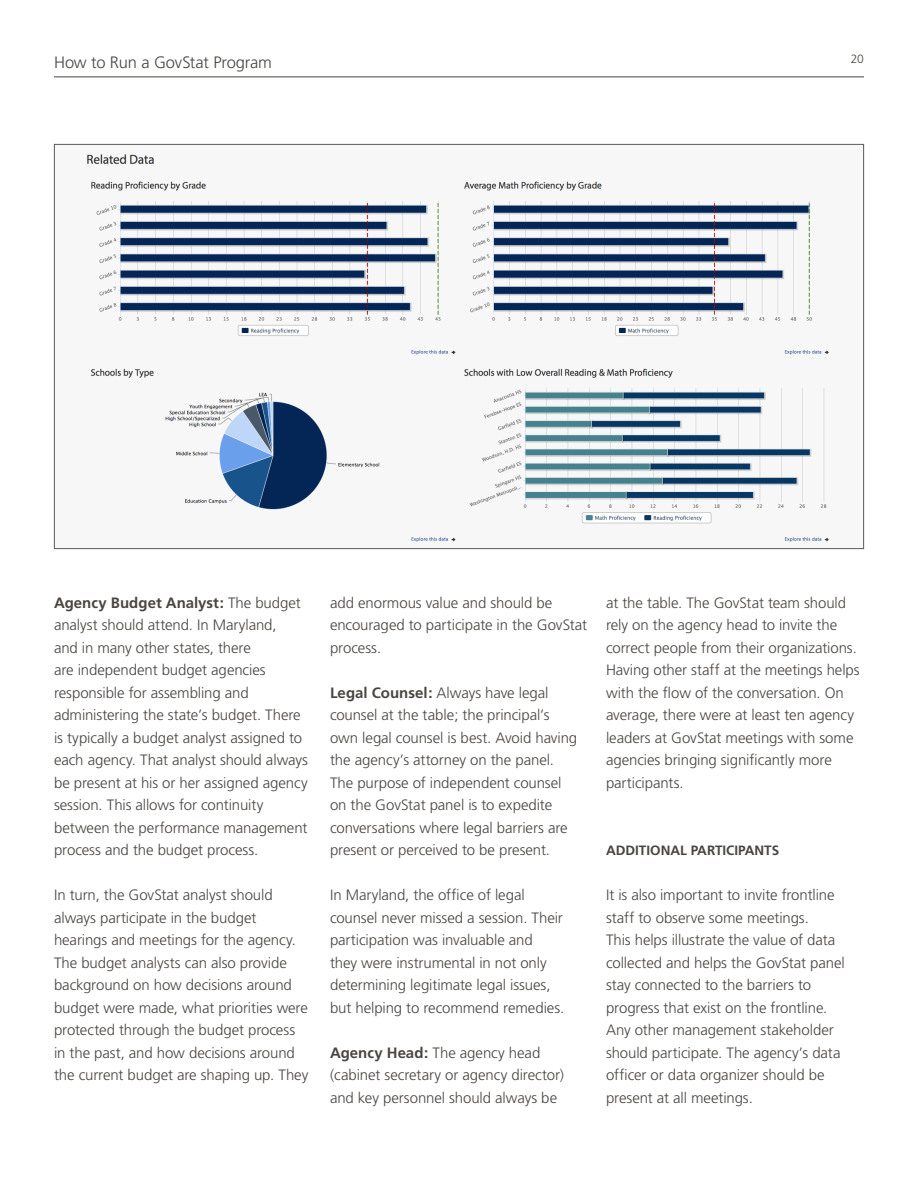
<style>
.page{position:relative;width:918px;height:1188px;background:#fff}
.page>*{position:absolute;margin:0;border:0;box-sizing:border-box;transform-origin:0 0}
.t1{font:300 16.5px "Frutiger";letter-spacing:-.015em;color:#494541}
.t2{font:300 15px/22.5px "Frutiger";letter-spacing:-.005em;color:#494541}
.t3{font:700 13.5px "Frutiger";color:#494541}
.t4{font:300 12px "Frutiger";color:#494541}
.s1{font-weight:700}
</style>
<div class="page">
<img style="left:86px;top:154px;width:743px;height:388px">
<hr style="left:54px;top:76px;width:810px;height:1px;background:#494541">
<p class="t1" style="left:54px;top:52px;width:219px">How to Run a GovStat Program</p>
<p class="t4" style="left:851px;top:52px;width:15px">20</p>
<p class="t2" style="left:54px;top:591px;width:256px"><span class="s1">Agency Budget Analyst:</span> The budget analyst should attend. In Maryland,<br>and in many other states, there<br>are independent budget agencies responsible for assembling and administering the state’s budget. There is typically a budget analyst assigned to each agency. That analyst should always be present at his or her assigned agency session. This allows for continuity between the performance management process and the budget process.</p>
<p class="t2" style="left:54px;top:884px;width:256px">In turn, the GovStat analyst should always participate in the budget hearings and meetings for the agency.<br>The budget analysts can also provide background on how decisions around budget were made, what priorities were protected through the budget process in the past, and how decisions around the current budget are shaping up. They</p>
<p class="t2" style="left:330px;top:591px;width:259px">add enormous value and should be encouraged to participate in the GovStat process.</p>
<p class="t2" style="left:330px;top:681px;width:249px"><span class="s1">Legal Counsel:</span> Always have legal counsel at the table; the principal’s own legal counsel is best. Avoid having the agency’s attorney on the panel.<br>The purpose of independent counsel on the GovStat panel is to expedite conversations where legal barriers are present or perceived to be present.</p>
<p class="t2" style="left:330px;top:884px;width:236px">In Maryland, the office of legal counsel never missed a session. Their participation was invaluable and<br>they were instrumental in not only determining legitimate legal issues, but helping to recommend remedies.</p>
<p class="t2" style="left:330px;top:1041px;width:235px"><span class="s1">Agency Head:</span> The agency head (cabinet secretary or agency director) and key personnel should always be</p>
<p class="t2" style="left:606px;top:591px;width:255px">at the table. The GovStat team should rely on the agency head to invite the correct people from their organizations.<br>Having other staff at the meetings helps with the flow of the conversation. On average, there were at least ten agency leaders at GovStat meetings with some agencies bringing significantly more participants.</p>
<p class="t3" style="left:606px;top:842px;width:18px">Additio</p>
<p class="t3" style="left:661px;top:842px;width:45px">nal Participa</p>
<p class="t3" style="left:755px;top:842px;width:18px">nts</p>
<p class="t2" style="left:606px;top:884px;width:240px">It is also important to invite frontline staff to observe some meetings.<br>This helps illustrate the value of data collected and helps the GovStat panel stay connected to the barriers to progress that exist on the frontline.<br>Any other management stakeholder should participate. The agency’s data officer or data organizer should be present at all meetings.</p>
</div>
